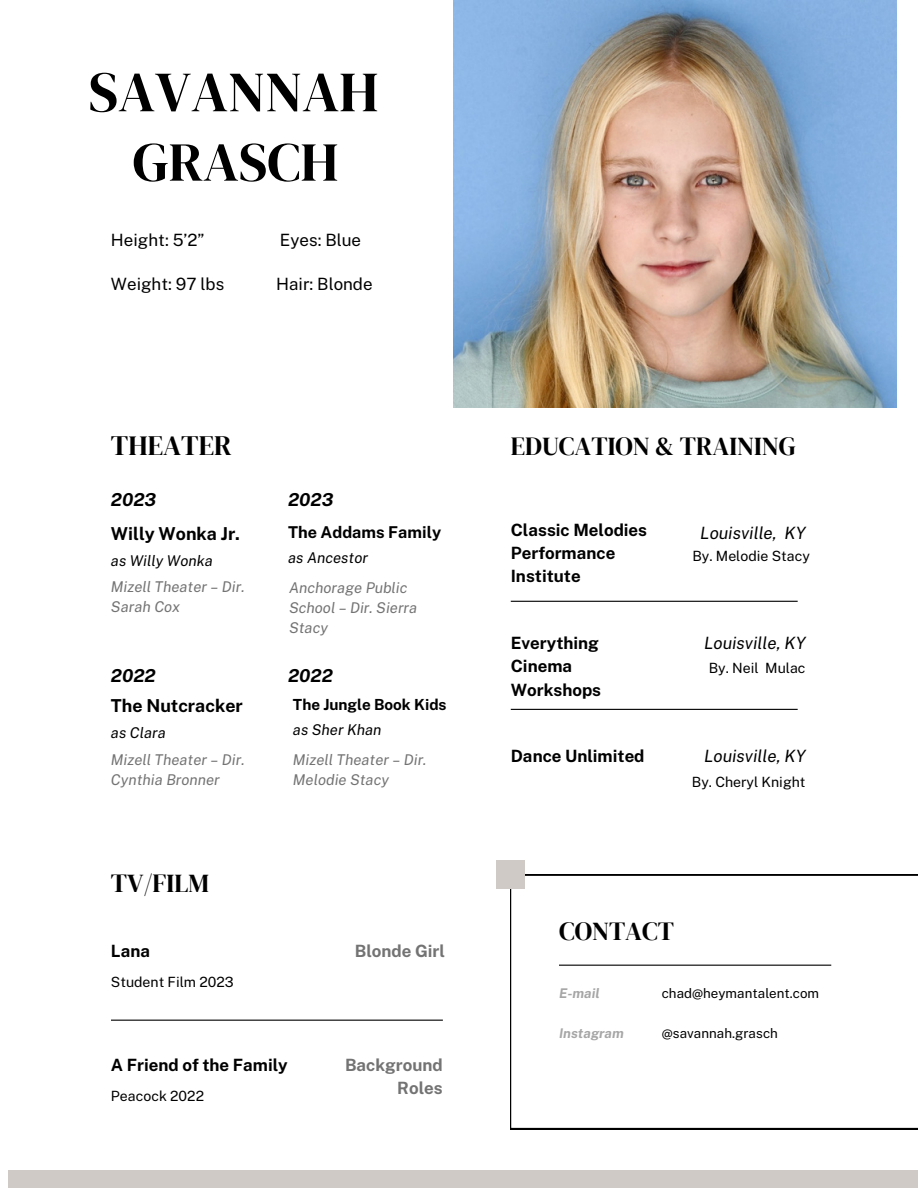
<style>
.page{position:relative;width:918px;height:1188px;background:#fff}
.page>*{position:absolute;margin:0;border:0;box-sizing:border-box;transform-origin:0 0}
.t1{font:56.85px "DM Serif Display";color:#000}
.t2{font:54.9px "DM Serif Display";color:#000}
.t3{font:27.9px "DM Serif Display";color:#000}
.t4{font:25.95px "DM Serif Display";color:#000}
.t5{font:700 17.85px "Public Sans";color:#000}
.t6{font:italic 700 17.85px "Public Sans";color:#000}
.t7{font:700 16.95px/23.2px "Public Sans";color:#000}
.t8{font:16.95px "Public Sans";color:#000}
.t9{font:italic 16.95px "Public Sans";color:#000}
.t10{font:700 16.95px/23.2px "Public Sans";color:#737373;text-align:right}
.t11{font:700 16.35px "Public Sans";color:#000}
.t12{font:700 15.3px "Public Sans";color:#000}
.t13{font:italic 14.85px/20.1px "Public Sans";color:#737373}
.t14{font:italic 14.85px "Public Sans";color:#000}
.t15{font:14.1px "Public Sans";color:#000}
.t16{font:13.35px "Public Sans";color:#000}
.t17{font:italic 700 13.35px "Public Sans";color:#a6a6a6}
</style>
<div class="page">
<img style="left:453px;top:0;width:444px;height:407px">
<hr style="left:511px;top:601px;width:287px;height:1px;background:#000">
<hr style="left:511px;top:709px;width:287px;height:1px;background:#000">
<hr style="left:111px;top:1020px;width:332px;height:1px;background:#000">
<svg style="left:510px;top:875px;width:408px;height:254px"></svg>
<hr style="left:559px;top:965px;width:272px;height:1px;background:#000">
<div style="left:496px;top:860px;width:29px;height:29px;background:#d0cac6"></div>
<div style="left:8px;top:1170px;width:910px;height:18px;background:#d0cac6"></div>
<p class="t1" style="left:89px;top:52px;width:291px">SAVANNAH</p>
<p class="t2" style="left:133px;top:124px;width:207px">GRASCH</p>
<p class="t8" style="left:111px;top:230px;width:95px">Height: 5’2”</p>
<p class="t8" style="left:111px;top:274px;width:115px">Weight: 97 lbs</p>
<p class="t8" style="left:280px;top:230px;width:83px">Eyes: Blue</p>
<p class="t8" style="left:276px;top:274px;width:98px">Hair: Blonde</p>
<p class="t3" style="left:111px;top:426px;width:122px">THEATER</p>
<p class="t6" style="left:111px;top:489px;width:47px">2023</p>
<p class="t6" style="left:288px;top:489px;width:47px">2023</p>
<p class="t5" style="left:111px;top:523px;width:131px">Willy Wonka Jr.</p>
<p class="t11" style="left:288px;top:523px;width:155px">The Addams Family</p>
<p class="t14" style="left:111px;top:552px;width:103px">as Willy Wonka</p>
<p class="t14" style="left:288px;top:549px;width:81px">as Ancestor</p>
<p class="t13" style="left:111px;top:577px;width:135px">Mizell Theater – Dir.<br>Sarah Cox</p>
<p class="t13" style="left:289px;top:577px;width:130px">Anchorage Public<br>School – Dir. Sierra<br>Stacy</p>
<p class="t6" style="left:111px;top:665px;width:46px">2022</p>
<p class="t6" style="left:288px;top:665px;width:46px">2022</p>
<p class="t5" style="left:111px;top:695px;width:133px">The Nutcracker</p>
<p class="t12" style="left:293px;top:696px;width:155px">The Jungle Book Kids</p>
<p class="t14" style="left:111px;top:724px;width:56px">as Clara</p>
<p class="t14" style="left:293px;top:721px;width:90px">as Sher Khan</p>
<p class="t13" style="left:111px;top:749px;width:135px">Mizell Theater – Dir.<br>Cynthia Bronner</p>
<p class="t13" style="left:293px;top:750px;width:135px">Mizell Theater – Dir.<br>Melodie Stacy</p>
<p class="t4" style="left:111px;top:865px;width:99px">TV/FILM</p>
<p class="t7" style="left:111px;top:939px;width:41px">Lana</p>
<p class="t10" style="left:355px;top:939px;width:92px">Blonde Girl</p>
<p class="t15" style="left:111px;top:974px;width:124px">Student Film 2023</p>
<p class="t7" style="left:111px;top:1053px;width:178px">A Friend of the Family</p>
<p class="t15" style="left:111px;top:1088px;width:95px">Peacock 2022</p>
<p class="t10" style="left:345px;top:1053px;width:99px">Background<br>Roles</p>
<p class="t4" style="left:511px;top:428px;width:287px">EDUCATION &amp; TRAINING</p>
<p class="t7" style="left:511px;top:518px;width:138px">Classic Melodies<br>Performance<br>Institute</p>
<p class="t9" style="left:700px;top:523px;width:107px">Louisville, KY</p>
<p class="t15" style="left:692px;top:547px;width:119px">By. Melodie Stacy</p>
<p class="t7" style="left:511px;top:631px;width:92px">Everything<br>Cinema<br>Workshops</p>
<p class="t9" style="left:704px;top:633px;width:103px">Louisville, KY</p>
<p class="t15" style="left:709px;top:660px;width:98px">By. Neil Mulac</p>
<p class="t7" style="left:511px;top:744px;width:135px">Dance Unlimited</p>
<p class="t9" style="left:704px;top:746px;width:103px">Louisville, KY</p>
<p class="t15" style="left:692px;top:774px;width:115px">By. Cheryl Knight</p>
<p class="t4" style="left:559px;top:913px;width:117px">CONTACT</p>
<p class="t17" style="left:559px;top:985px;width:42px">E-mail</p>
<p class="t16" style="left:662px;top:985px;width:159px">chad@heymantalent.com</p>
<p class="t17" style="left:559px;top:1025px;width:66px">Instagram</p>
<p class="t16" style="left:662px;top:1025px;width:118px">@savannah.grasch</p>
</div>
